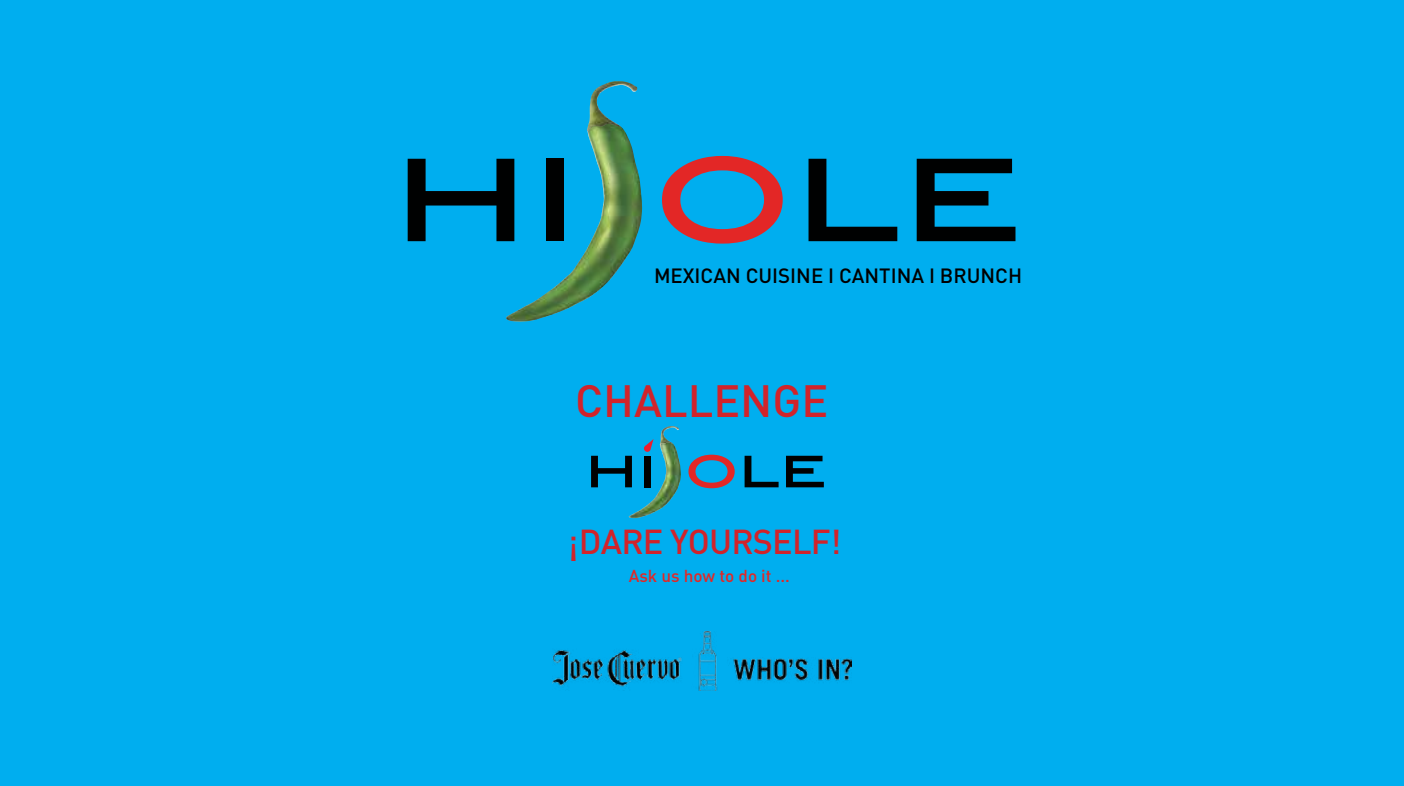
<style>
.page{position:relative;width:1404px;height:786px;background:#00aeef}
.page>*{position:absolute;margin:0;border:0;box-sizing:border-box;transform-origin:0 0}
.t1{font:500 44.7px "DINOT";color:#d2232a}
.t2{font:500 34.2px "DINOT";letter-spacing:-.025em;color:#d2232a}
.t3{font:500 20.4px "DINOT";color:#000}
.t4{font:500 17.1px "DINOT";color:#e32726}
</style>
<div class="page">
<img style="left:553px;top:631px;width:298px;height:59px">
<img style="left:629px;top:444px;width:52px;height:74px">
<img style="left:660px;top:426px;width:19px;height:19px">
<svg style="left:591px;top:455px;width:41px;height:32px"></svg>
<div style="left:644px;top:455px;width:7px;height:32px;background:#000101"></div>
<svg style="left:688px;top:454px;width:47px;height:34px"></svg>
<svg style="left:745px;top:455px;width:34px;height:32px"></svg>
<svg style="left:786px;top:455px;width:38px;height:32px"></svg>
<svg style="left:644px;top:439px;width:10px;height:13px"></svg>
<img style="left:506px;top:131px;width:136px;height:191px">
<img style="left:587px;top:81px;width:50px;height:50px">
<svg style="left:408px;top:159px;width:106px;height:82px"></svg>
<div style="left:546px;top:159px;width:18px;height:82px;background:#000101"></div>
<svg style="left:662px;top:156px;width:121px;height:87px"></svg>
<svg style="left:809px;top:159px;width:88px;height:82px"></svg>
<svg style="left:917px;top:159px;width:98px;height:82px"></svg>
<p class="t3" style="left:654px;top:266px;width:370px">MEXICAN CUISINE I CANTINA I BRUNCH</p>
<h1 class="t1" style="left:575px;top:381px;width:255px">CHALLENGE</h1>
<h2 class="t2" style="left:568px;top:527px;width:275px">¡DARE YOURSELF!</h2>
<p class="t4" style="left:629px;top:568px;width:163px">Ask us how to do it ...</p>
</div>
